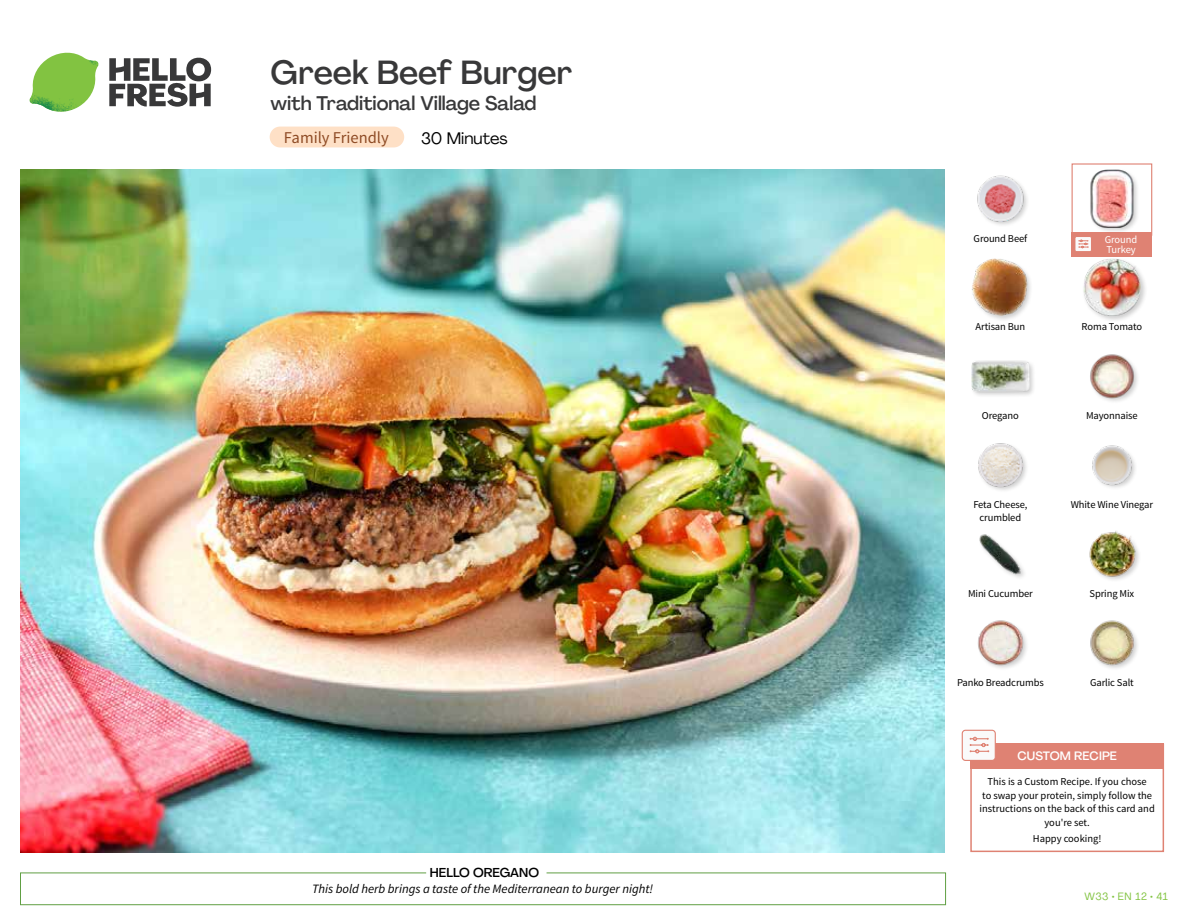
<style>
.page{position:relative;width:1188px;height:918px;background:#fff}
.page>*{position:absolute;margin:0;border:0;box-sizing:border-box;transform-origin:0 0}
.t1{font:500 33px "Agrandir";color:#383839}
.t2{font:500 19.5px "Agrandir";color:#383839}
.t3{font:16.5px "Source Sans Pro";color:#8e4b25}
.t4{font:16.5px "Agrandir";color:#000}
.t5{font:italic 12.75px "Source Sans Pro";color:#000}
.t6{font:500 12.75px "Agrandir";color:#000}
.t7{font:500 12px "Agrandir";letter-spacing:.01em;color:#fff}
.t8{font:10.5px/13.5px "Source Sans Pro";letter-spacing:-.01em;color:#000;text-align:center}
.t9{font:10.5px/10.5px "Source Sans Pro";letter-spacing:-.005em;color:#fff}
.t10{font:10.5px "Agrandir";letter-spacing:.05em;color:#82c341}
</style>
<div class="page">
<div style="left:270px;top:127px;width:134px;height:20px;background:#fee0c6;border-radius:10px"></div>
<div style="left:970px;top:744px;width:194px;height:108px;border:2px solid #df8273"></div>
<div style="left:970px;top:744px;width:194px;height:25px;background:#df8273"></div>
<div style="left:962px;top:730px;width:33px;height:30px;background:#fafafa;border-radius:3px"></div>
<div style="left:962px;top:730px;width:34px;height:31px;border:1px solid #df8273;border-radius:3px"></div>
<svg style="left:970px;top:737px;width:19px;height:16px"></svg>
<div style="left:1072px;top:163px;width:80px;height:73px;border:1px solid #df8273"></div>
<div style="left:1072px;top:232px;width:80px;height:25px;background:#df8273"></div>
<div style="left:1075px;top:237px;width:16px;height:15px;background:#fafafa;border-radius:2px"></div>
<div style="left:1075px;top:236px;width:17px;height:16px;border:1px solid #df8273;border-radius:2px"></div>
<svg style="left:1079px;top:240px;width:10px;height:8px"></svg>
<svg style="left:109px;top:57px;width:102px;height:50px"></svg>
<svg style="left:34px;top:53px;width:62px;height:40px"></svg>
<img style="left:67px;top:53px;width:32px;height:26px">
<img style="left:33px;top:75px;width:59px;height:11px">
<img style="left:29px;top:79px;width:61px;height:33px">
<img style="left:65px;top:86px;width:27px;height:25px">
<div style="left:20px;top:873px;width:926px;height:32px;border:1px solid #609f43"></div>
<div style="left:426px;top:865px;width:121px;height:15px;background:#fff"></div>
<img style="left:21px;top:170px;width:924px;height:682px">
<img style="left:1090px;top:620px;width:48px;height:49px">
<img style="left:977px;top:620px;width:50px;height:48px">
<img style="left:1089px;top:531px;width:50px;height:49px">
<img style="left:979px;top:534px;width:45px;height:44px">
<img style="left:1092px;top:445px;width:43px;height:43px">
<img style="left:978px;top:443px;width:49px;height:47px">
<img style="left:1090px;top:354px;width:48px;height:48px">
<div style="left:971px;top:360px;width:65px;height:39px;background:#000;opacity:.2"></div>
<img style="left:972px;top:360px;width:57px;height:39px">
<div style="left:1082px;top:257px;width:65px;height:66px;background:#000;opacity:.2"></div>
<img style="left:1083px;top:259px;width:58px;height:57px">
<div style="left:971px;top:257px;width:62px;height:66px;background:#000;opacity:.2"></div>
<img style="left:972px;top:259px;width:57px;height:57px">
<div style="left:1089px;top:169px;width:51px;height:65px;background:#000;opacity:.2"></div>
<img style="left:1089px;top:170px;width:51px;height:57px">
<img style="left:977px;top:175px;width:50px;height:50px">
<h1 class="t1" style="left:271px;top:52px;width:303px">Greek Beef Burger</h1>
<h2 class="t2" style="left:271px;top:91px;width:267px">with Traditional Village Salad</h2>
<h3 class="t3" style="left:284px;top:128px;width:106px">Family Friendly</h3>
<h3 class="t4" style="left:421px;top:128px;width:88px">30 Minutes</h3>
<p class="t6" style="left:430px;top:864px;width:111px">HELLO OREGANO</p>
<p class="t5" style="left:312px;top:881px;width:343px">This bold herb brings a taste of the Mediterranean to burger night!</p>
<p class="t8" style="left:974px;top:232px;width:55px">Ground Beef</p>
<p class="t9" style="left:1105px;top:234px;width:34px">Ground<br>Turkey</p>
<p class="t8" style="left:976px;top:320px;width:51px">Artisan Bun</p>
<p class="t8" style="left:1082px;top:320px;width:62px">Roma Tomato</p>
<p class="t8" style="left:982px;top:409px;width:38px">Oregano</p>
<p class="t8" style="left:1086px;top:409px;width:53px">Mayonnaise</p>
<p class="t8" style="left:973px;top:498px;width:56px">Feta Cheese,</p>
<p class="t8" style="left:1071px;top:498px;width:84px">White Wine Vinegar</p>
<p class="t8" style="left:980px;top:511px;width:43px">crumbled</p>
<p class="t8" style="left:968px;top:587px;width:66px">Mini Cucumber</p>
<p class="t8" style="left:1090px;top:587px;width:46px">Spring Mix</p>
<p class="t8" style="left:957px;top:675px;width:88px">Panko Breadcrumbs</p>
<p class="t8" style="left:1090px;top:675px;width:45px">Garlic Salt</p>
<p class="t7" style="left:1017px;top:748px;width:101px">CUSTOM RECIPE</p>
<p class="t8" style="left:980px;top:775px;width:177px">This is a Custom Recipe. If you chose<br>to swap your protein, simply follow the instructions on the back of this card and you're set.</p>
<p class="t8" style="left:1033px;top:832px;width:70px">Happy cooking!</p>
<p class="t10" style="left:1084px;top:890px;width:85px">W33 • EN 12 • 41</p>
</div>
